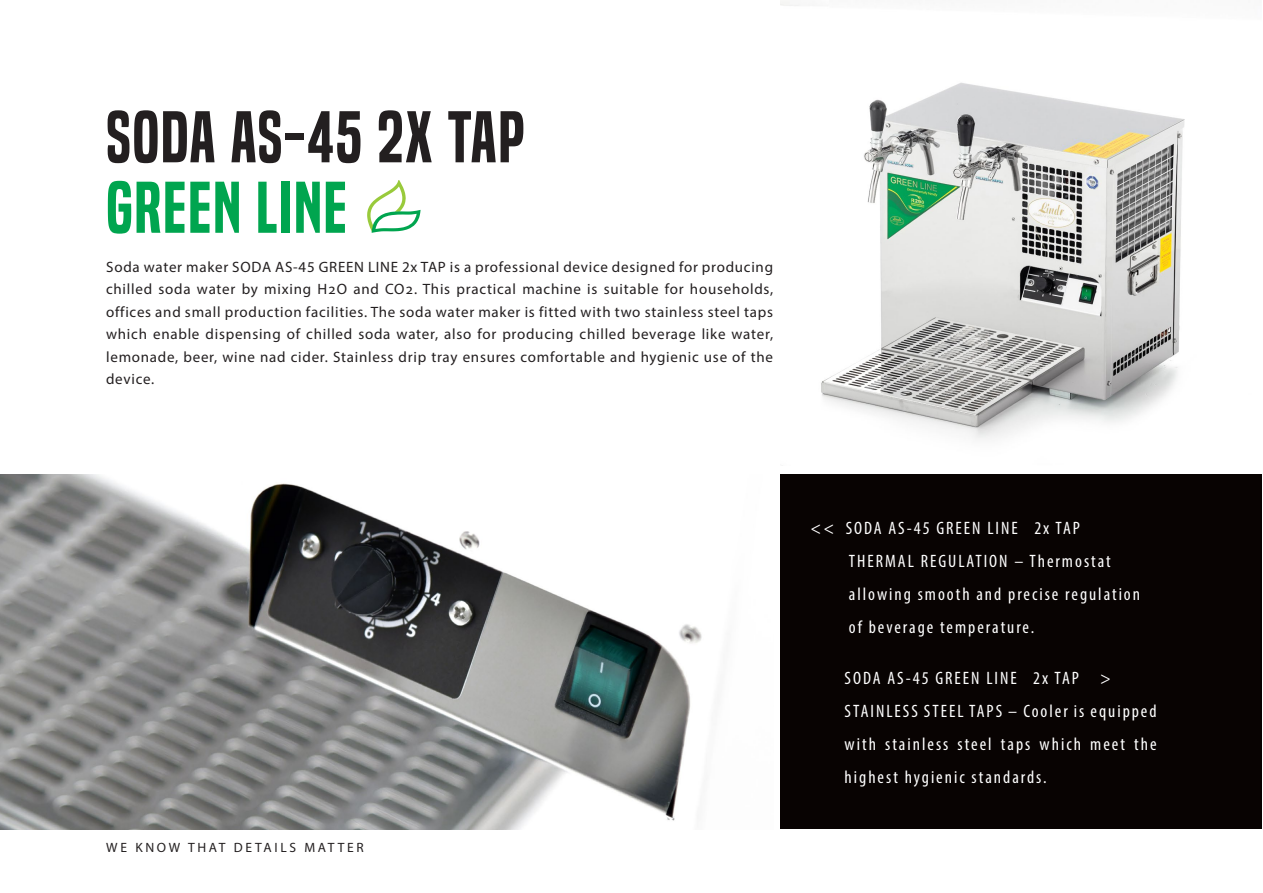
<style>
.page{position:relative;width:1263px;height:893px;background:#fff}
.page>*{position:absolute;margin:0;border:0;box-sizing:border-box;transform-origin:0 0}
.t1{font:67.5px "Built Titling Sb";letter-spacing:.025em;color:#231f20}
.t2{font:67.5px "Built Titling Sb";letter-spacing:.025em;color:#00a54f}
.t3{font:condensed 18px/33px "Myriad Pro";letter-spacing:.11em;color:#fff}
.t4{font:15px/22.5px "Myriad Pro";letter-spacing:.05em;color:#231f20;text-align:justify}
.t5{font:13.5px "Myriad Pro";letter-spacing:.2em;color:#231f20}
</style>
<div class="page">
<div style="left:780px;top:475px;width:482px;height:354px;background:#080302"></div>
<img style="left:780px;top:1px;width:405px;height:438px">
<img style="left:0;top:475px;width:702px;height:354px">
<svg style="left:367px;top:181px;width:54px;height:52px"></svg>
<h1 class="t1" style="left:106px;top:97px;width:420px">SODA AS-45 2X TAP</h1>
<h1 class="t2" style="left:106px;top:168px;width:242px">GREEN LINE</h1>
<p class="t4" style="left:106px;top:255px;width:669px">Soda water maker SODA AS-45 GREEN LINE 2x TAP is a professional device designed for producing chilled soda water by mixing H2O and CO2. This practical machine is suitable for households, offices and small production facilities. The soda water maker is fitted with two stainless steel taps which enable dispensing of chilled soda water, also for producing chilled beverage like water, lemonade, beer, wine nad cider. Stainless drip tray ensures comfortable and hygienic use of the device.</p>
<p class="t5" style="left:106px;top:839px;width:259px">WE KNOW THAT DETAILS MATTER</p>
<p class="t3" style="left:849px;top:511px;width:293px;text-indent:-38px">&lt;&lt; SODA AS-45 GREEN LINE 2x TAP<br>THERMAL REGULATION – Thermostat allowing smooth and precise regulation of beverage temperature.</p>
<p class="t3" style="left:845px;top:661px;width:313px">SODA AS-45 GREEN LINE 2x TAP &gt; STAINLESS STEEL TAPS – Cooler is equipped with stainless steel taps which meet the highest hygienic standards.</p>
</div>
